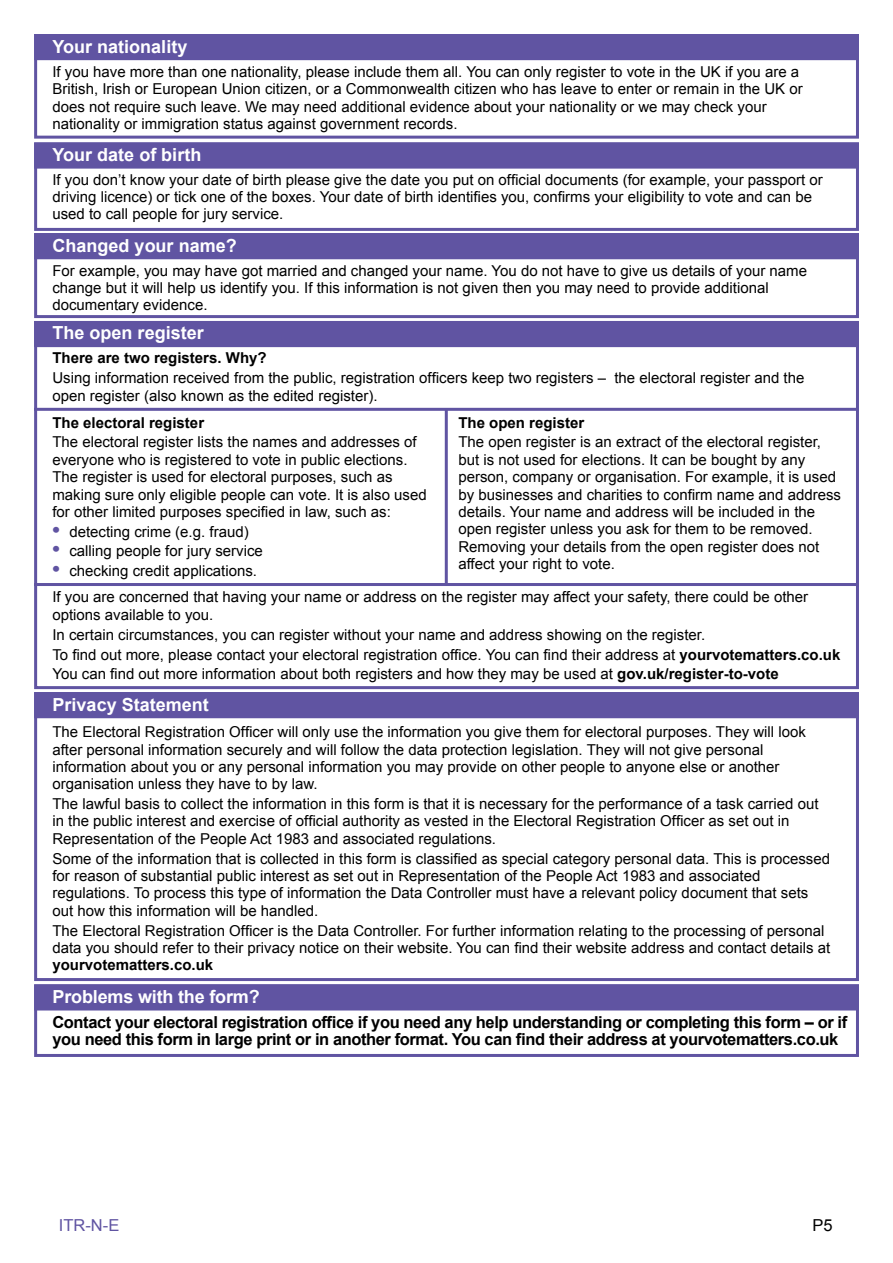
<style>
.page{position:relative;width:893px;height:1263px;background:#fff}
.page>*{position:absolute;margin:0;border:0;box-sizing:border-box;transform-origin:0 0}
.t1{font:700 18px "Arial";color:#fff}
.t2{font:700 16.5px/16.2px "Arial";letter-spacing:-.025em;color:#000}
.t3{font:16.5px "Arial";color:#6054a2}
.t4{font:16.5px "Arial";color:#000}
.t5{font:15px/17.4px "Arial";color:#000}
.t6{font:700 15px "Arial";color:#000}
.s1{font-weight:700;font-size:21px;color:#6054a2}
.s2{font-weight:700}
</style>
<div class="page">
<div style="left:34px;top:34px;width:825px;height:105px;border:3px solid #6054a2"></div>
<div style="left:35px;top:35px;width:823px;height:24px;background:#6054a2"></div>
<div style="left:34px;top:34px;width:825px;height:26px;border:2px solid #6054a2"></div>
<div style="left:34px;top:142px;width:825px;height:89px;border:3px solid #6054a2"></div>
<div style="left:35px;top:143px;width:823px;height:25px;background:#6054a2"></div>
<div style="left:34px;top:142px;width:825px;height:27px;border:2px solid #6054a2"></div>
<div style="left:34px;top:233px;width:825px;height:85px;border:3px solid #6054a2"></div>
<div style="left:35px;top:234px;width:823px;height:24px;background:#6054a2"></div>
<div style="left:34px;top:233px;width:825px;height:26px;border:2px solid #6054a2"></div>
<div style="left:34px;top:692px;width:825px;height:289px;border:3px solid #6054a2"></div>
<div style="left:35px;top:693px;width:823px;height:24px;background:#6054a2"></div>
<div style="left:34px;top:692px;width:825px;height:26px;border:2px solid #6054a2"></div>
<div style="left:34px;top:984px;width:825px;height:73px;border:3px solid #6054a2"></div>
<div style="left:35px;top:985px;width:823px;height:25px;background:#6054a2"></div>
<div style="left:34px;top:984px;width:825px;height:26px;border:2px solid #6054a2"></div>
<div style="left:35px;top:322px;width:823px;height:24px;background:#6054a2"></div>
<div style="left:34px;top:321px;width:825px;height:26px;border:2px solid #6054a2"></div>
<hr style="left:34px;top:583px;width:825px;height:3px;background:#6054a2">
<hr style="left:34px;top:408px;width:825px;height:3px;background:#6054a2">
<hr style="left:445px;top:409px;width:3px;height:176px;background:#6054a2">
<p class="t1" style="left:53px;top:34px;width:136px">Your nationality</p>
<p class="t5" style="left:52px;top:63px;width:752px">If you have more than one nationality, please include them all. You can only register to vote in the UK if you are a British, Irish or European Union citizen, or a Commonwealth citizen who has leave to enter or remain in the UK or does not require such leave. We may need additional evidence about your nationality or we may check your nationality or immigration status against government records.</p>
<p class="t1" style="left:53px;top:143px;width:150px">Your date of birth</p>
<p class="t5" style="left:52px;top:171px;width:772px">If you don’t know your date of birth please give the date you put on official documents (for example, your passport or driving licence) or tick one of the boxes. Your date of birth identifies you, confirms your eligibility to vote and can be used to call people for jury service.</p>
<p class="t1" style="left:53px;top:233px;width:186px">Changed your name?</p>
<p class="t5" style="left:52px;top:262px;width:756px">For example, you may have got married and changed your name. You do not have to give us details of your name change but it will help us identify you. If this information is not given then you may need to provide additional documentary evidence.</p>
<p class="t1" style="left:53px;top:321px;width:153px">The open register</p>
<p class="t6" style="left:52px;top:348px;width:216px">There are two registers. Why?</p>
<p class="t5" style="left:52px;top:369px;width:753px">Using information received from the public, registration officers keep two registers – the electoral register and the open register (also known as the edited register).</p>
<p class="t5" style="left:52px;top:434px;width:376px">The electoral register lists the names and addresses of everyone who is registered to vote in public elections.<br>The register is used for electoral purposes, such as making sure only eligible people can vote. It is also used for other limited purposes specified in law, such as:</p>
<p class="t5" style="left:52px;top:523px;width:198px"><span class="s1">•</span> detecting crime (e.g. fraud)</p>
<p class="t5" style="left:52px;top:543px;width:212px"><span class="s1">•</span> calling people for jury service</p>
<p class="t5" style="left:52px;top:558px;width:757px;line-height:25.8px"><span class="s1">•</span> checking credit applications.<br>If you are concerned that having your name or address on the register may affect your safety, there could be other</p>
<p class="t5" style="left:52px;top:604px;width:789px;line-height:20px">options available to you.<br>In certain circumstances, you can register without your name and address showing on the register.<br>To find out more, please contact your electoral registration office. You can find their address at <span class="s2">yourvotematters.co.uk </span>You can find out more information about both registers and how they may be used at <span class="s2">gov.uk/register-to-vote</span></p>
<p class="t6" style="left:52px;top:413px;width:153px">The electoral register</p>
<p class="t6" style="left:458px;top:413px;width:127px">The open register</p>
<p class="t5" style="left:458px;top:434px;width:384px">The open register is an extract of the electoral register, but is not used for elections. It can be bought by any person, company or organisation. For example, it is used by businesses and charities to confirm name and address details. Your name and address will be included in the open register unless you ask for them to be removed.<br>Removing your details from the open register does not affect your right to vote.</p>
<p class="t1" style="left:53px;top:692px;width:158px">Privacy Statement</p>
<p class="t5" style="left:52px;top:723px;width:755px">The Electoral Registration Officer will only use the information you give them for electoral purposes. They will look after personal information securely and will follow the data protection legislation. They will not give personal information about you or any personal information you may provide on other people to anyone else or another organisation unless they have to by law.</p>
<p class="t5" style="left:52px;top:795px;width:768px">The lawful basis to collect the information in this form is that it is necessary for the performance of a task carried out in the public interest and exercise of official authority as vested in the Electoral Registration Officer as set out in<br>Representation of the People Act 1983 and associated regulations.</p>
<p class="t5" style="left:52px;top:850px;width:779px">Some of the information that is collected in this form is classified as special category personal data. This is processed for reason of substantial public interest as set out in Representation of the People Act 1983 and associated regulations. To process this type of information the Data Controller must have a relevant policy document that sets out how this information will be handled.</p>
<p class="t5" style="left:52px;top:922px;width:779px">The Electoral Registration Officer is the Data Controller. For further information relating to the processing of personal data you should refer to their privacy notice on their website. You can find their website address and contact details at</p>
<p class="t6" style="left:52px;top:955px;width:162px">yourvotematters.co.uk</p>
<p class="t1" style="left:53px;top:985px;width:209px">Problems with the form?</p>
<p class="t2" style="left:52px;top:1015px;width:796px">Contact your electoral registration office if you need any help understanding or completing this form – or if you need this form in large print or in another format. You can find their address at yourvotematters.co.uk</p>
<p class="t3" style="left:59px;top:1214px;width:62px">ITR-N-E</p>
<p class="t4" style="left:813px;top:1214px;width:22px">P5</p>
</div>
